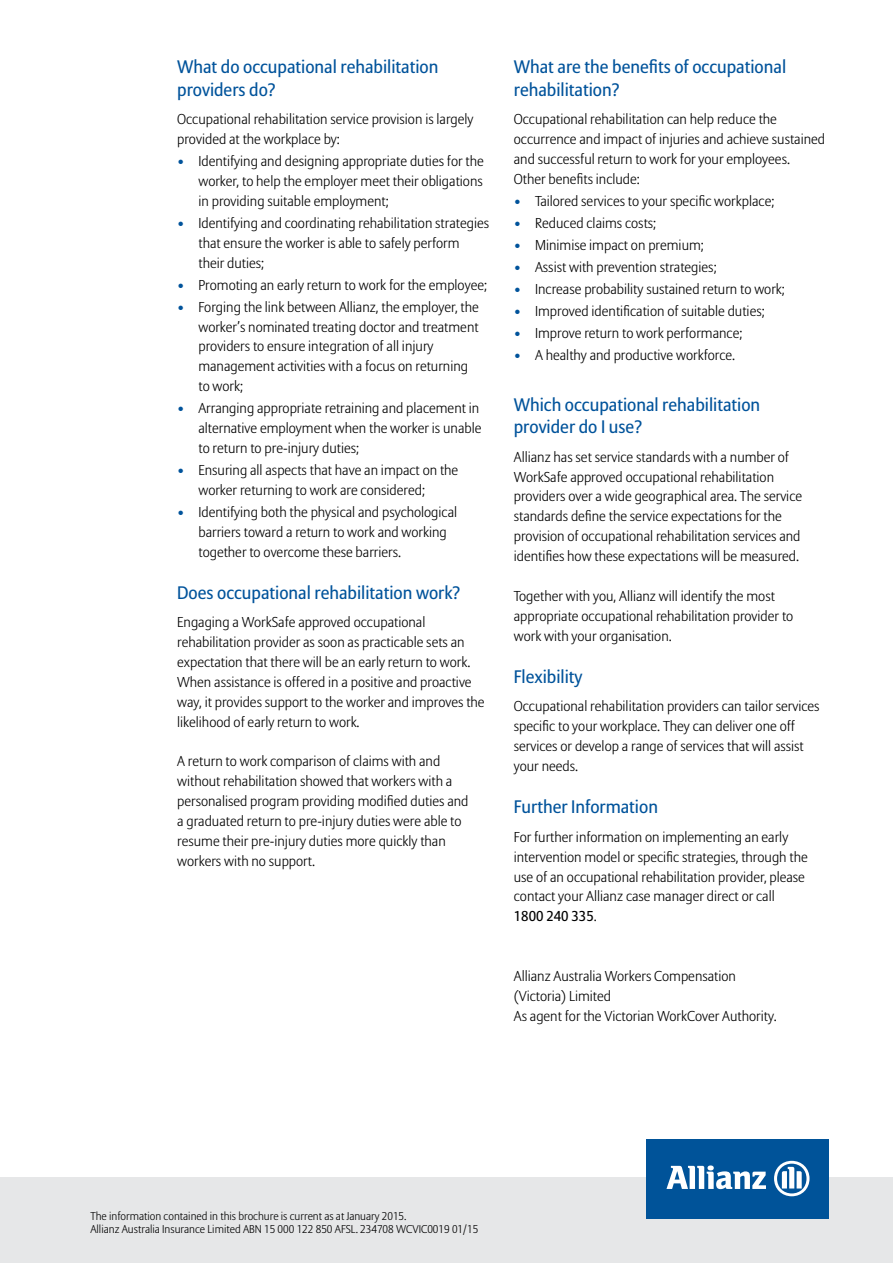
<style>
.page{position:relative;width:893px;height:1263px;background:#fff}
.page>*{position:absolute;margin:0;border:0;box-sizing:border-box;transform-origin:0 0}
.t1{font:18px/22.5px "Allianz Sans";color:#00539b}
.t2{font:300 14.25px/20px "Allianz Sans";color:#000}
.t3{font:300 11.25px/12.8px "Allianz Sans";color:#000}
.s1{color:#00539b}
.s2{font-weight:400}
</style>
<div class="page">
<div style="left:0;top:1178px;width:893px;height:85px;background:#e6e7e8"></div>
<div style="left:647px;top:1139px;width:182px;height:79px;background:#005399"></div>
<svg style="left:666px;top:1165px;width:100px;height:24px"></svg>
<svg style="left:774px;top:1161px;width:35px;height:35px"></svg>
<p class="t1" style="left:177px;top:57px;width:263px">What do occupational rehabilitation providers do?</p>
<p class="t2" style="left:177px;top:110px;width:298px">Occupational rehabilitation service provision is largely provided at the workplace by:</p>
<p class="t2" style="left:198px;top:152px;width:287px;text-align:justify;text-indent:-21px"><span class="s1">•</span> Identifying and designing appropriate duties for the worker, to help the employer meet their obligations in providing suitable employment;</p>
<p class="t2" style="left:198px;top:214px;width:292px;text-indent:-21px"><span class="s1">•</span> Identifying and coordinating rehabilitation strategies that ensure the worker is able to safely perform<br>their duties;</p>
<p class="t2" style="left:177px;top:275px;width:311px"><span class="s1">•</span> Promoting an early return to work for the employee;</p>
<p class="t2" style="left:198px;top:297px;width:282px;text-indent:-21px"><span class="s1">•</span> Forging the link between Allianz, the employer, the worker’s nominated treating doctor and treatment providers to ensure integration of all injury management activities with a focus on returning to work;</p>
<p class="t2" style="left:198px;top:399px;width:284px;text-indent:-21px"><span class="s1">•</span> Arranging appropriate retraining and placement in alternative employment when the worker is unable to return to pre-injury duties;</p>
<p class="t2" style="left:198px;top:461px;width:261px;text-indent:-21px"><span class="s1">•</span> Ensuring all aspects that have an impact on the worker returning to work are considered;</p>
<p class="t2" style="left:198px;top:502px;width:260px;text-indent:-21px"><span class="s1">•</span> Identifying both the physical and psychological barriers toward a return to work and working together to overcome these barriers.</p>
<p class="t1" style="left:177px;top:582px;width:285px">Does occupational rehabilitation work?</p>
<p class="t2" style="left:177px;top:613px;width:309px">Engaging a WorkSafe approved occupational rehabilitation provider as soon as practicable sets an expectation that there will be an early return to work.<br>When assistance is offered in a positive and proactive way, it provides support to the worker and improves the likelihood of early return to work.</p>
<p class="t2" style="left:177px;top:752px;width:293px">A return to work comparison of claims with and without rehabilitation showed that workers with a personalised program providing modified duties and a graduated return to pre-injury duties were able to resume their pre-injury duties more quickly than workers with no support.</p>
<p class="t1" style="left:514px;top:57px;width:274px">What are the benefits of occupational rehabilitation?</p>
<p class="t2" style="left:514px;top:110px;width:313px">Occupational rehabilitation can help reduce the occurrence and impact of injuries and achieve sustained and successful return to work for your employees.<br>Other benefits include:</p>
<p class="t2" style="left:514px;top:192px;width:262px"><span class="s1">•</span> Tailored services to your specific workplace;</p>
<p class="t2" style="left:514px;top:214px;width:144px"><span class="s1">•</span> Reduced claims costs;</p>
<p class="t2" style="left:514px;top:236px;width:191px"><span class="s1">•</span> Minimise impact on premium;</p>
<p class="t2" style="left:514px;top:258px;width:204px"><span class="s1">•</span> Assist with prevention strategies;</p>
<p class="t2" style="left:514px;top:280px;width:272px"><span class="s1">•</span> Increase probability sustained return to work;</p>
<p class="t2" style="left:514px;top:302px;width:252px"><span class="s1">•</span> Improved identification of suitable duties;</p>
<p class="t2" style="left:514px;top:324px;width:230px"><span class="s1">•</span> Improve return to work performance;</p>
<p class="t2" style="left:514px;top:346px;width:223px"><span class="s1">•</span> A healthy and productive workforce.</p>
<p class="t1" style="left:514px;top:394px;width:248px">Which occupational rehabilitation provider do I use?</p>
<p class="t2" style="left:514px;top:447px;width:290px">Allianz has set service standards with a number of WorkSafe approved occupational rehabilitation providers over a wide geographical area. The service standards define the service expectations for the provision of occupational rehabilitation services and identifies how these expectations will be measured.</p>
<p class="t2" style="left:514px;top:586px;width:281px">Together with you, Allianz will identify the most appropriate occupational rehabilitation provider to work with your organisation.</p>
<p class="t1" style="left:514px;top:666px;width:70px">Flexibility</p>
<p class="t2" style="left:514px;top:697px;width:307px">Occupational rehabilitation providers can tailor services specific to your workplace. They can deliver one off services or develop a range of services that will assist your needs.</p>
<p class="t1" style="left:514px;top:797px;width:146px">Further Information</p>
<p class="t2" style="left:514px;top:827px;width:295px">For further information on implementing an early intervention model or specific strategies, through the use of an occupational rehabilitation provider, please contact your Allianz case manager direct or call <span class="s2">1800 240 335</span>.</p>
<p class="t2" style="left:514px;top:966px;width:264px">Allianz Australia Workers Compensation (Victoria) Limited<br>As agent for the Victorian WorkCover Authority.</p>
<p class="t3" style="left:90px;top:1210px;width:389px">The information contained in this brochure is current as at January 2015.<br>Allianz Australia Insurance Limited ABN 15 000 122 850 AFSL. 234708 WCVIC0019 01/15</p>
</div>
